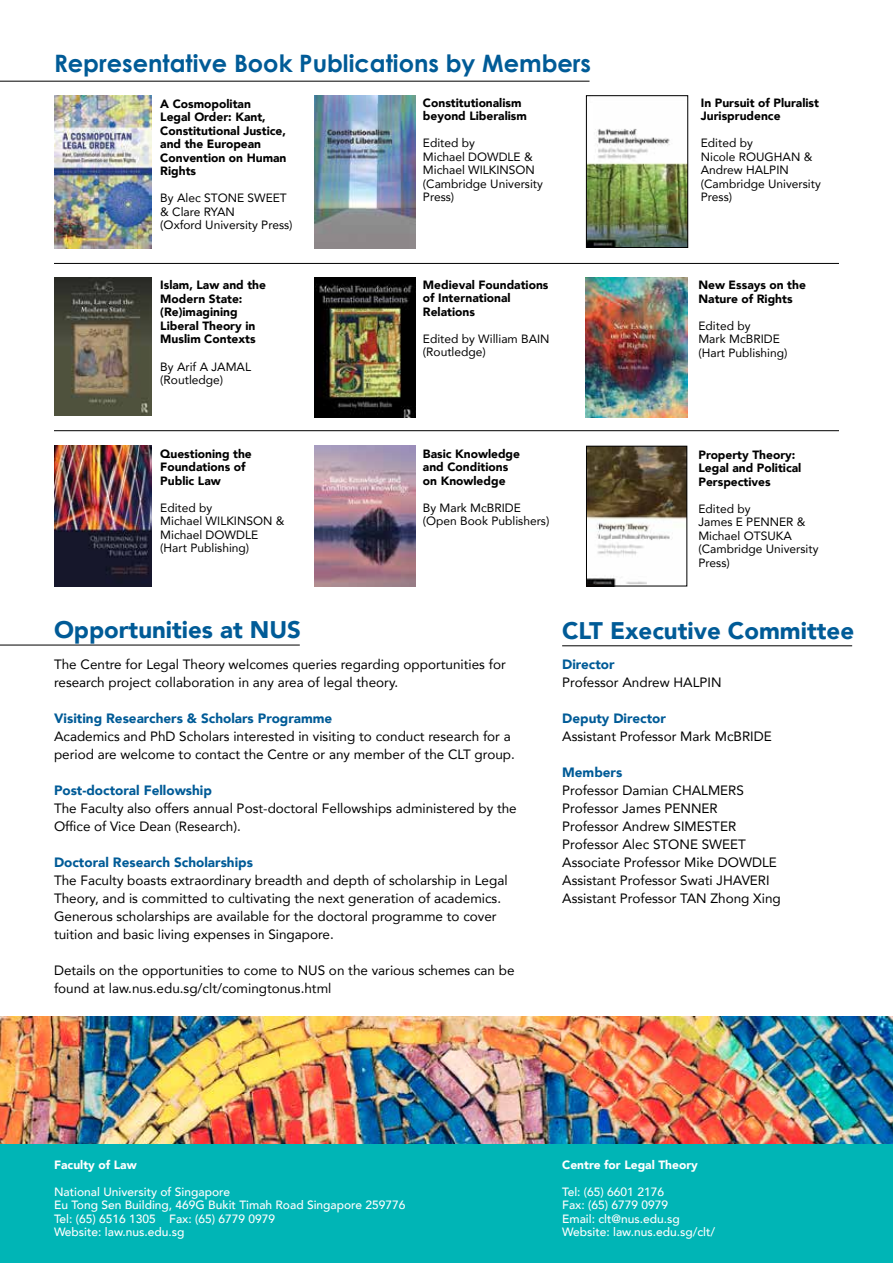
<style>
.page{position:relative;width:893px;height:1263px;background:#fff}
.page>*{position:absolute;margin:0;border:0;box-sizing:border-box;transform-origin:0 0}
.t1{font:700 24px "Century Gothic";color:#005b97}
.t2{font:900 24px "Avenir";color:#005b97}
.t3{font:13.5px/18px "Avenir";color:#000}
.t4{font:900 13.5px "Avenir";color:#005b97}
.t5{font:900 12px/13.5px "Avenir";color:#000}
.t6{font:12px/13.5px "Avenir";color:#000}
.t7{font:500 12px/13.5px "Avenir";color:#fff}
.t8{font:900 12px "Avenir";color:#fff}
</style>
<div class="page">
<div style="left:0;top:1144px;width:893px;height:119px;background:#00b5b6"></div>
<img style="left:0;top:1017px;width:893px;height:127px">
<hr style="left:0;top:81px;width:589px;height:1px;background:#000">
<hr style="left:54px;top:263px;width:785px;height:1px;background:#000">
<hr style="left:54px;top:430px;width:785px;height:1px;background:#000">
<hr style="left:0;top:645px;width:300px;height:1px;background:#000">
<hr style="left:562px;top:645px;width:290px;height:1px;background:#000">
<img style="left:54px;top:96px;width:97px;height:153px">
<img style="left:54px;top:277px;width:97px;height:139px">
<img style="left:54px;top:446px;width:97px;height:140px">
<img style="left:315px;top:96px;width:101px;height:153px">
<img style="left:314px;top:277px;width:102px;height:140px">
<img style="left:315px;top:446px;width:101px;height:140px">
<img style="left:588px;top:128px;width:98px;height:118px">
<div style="left:586px;top:95px;width:102px;height:153px;border:1px solid #000"></div>
<img style="left:586px;top:277px;width:102px;height:140px">
<img style="left:588px;top:448px;width:97px;height:136px">
<div style="left:586px;top:446px;width:101px;height:140px;border:1px solid #000"></div>
<h1 class="t1" style="left:54px;top:48px;width:539px">Representative Book Publications by Members</h1>
<p class="t5" style="left:160px;top:96px;width:128px">A Cosmopolitan<br>Legal Order: Kant,<br>Constitutional Justice, and the European<br>Convention on Human<br>Rights</p>
<p class="t6" style="left:160px;top:191px;width:134px">By Alec STONE SWEET &amp; Clare RYAN<br>(Oxford University Press)</p>
<p class="t5" style="left:160px;top:278px;width:107px">Islam, Law and the<br>Modern State: (Re)imagining<br>Liberal Theory in<br>Muslim Contexts</p>
<p class="t6" style="left:160px;top:359px;width:92px">By Arif A JAMAL (Routledge)</p>
<p class="t5" style="left:160px;top:447px;width:93px">Questioning the<br>Foundations of<br>Public Law</p>
<p class="t6" style="left:160px;top:500px;width:126px">Edited by<br>Michael WILKINSON &amp;<br>Michael DOWDLE (Hart Publishing)</p>
<p class="t5" style="left:423px;top:96px;width:106px">Constitutionalism beyond Liberalism</p>
<p class="t6" style="left:423px;top:136px;width:122px">Edited by<br>Michael DOWDLE &amp;<br>Michael WILKINSON (Cambridge University<br>Press)</p>
<p class="t5" style="left:423px;top:277px;width:127px">Medieval Foundations of International<br>Relations</p>
<p class="t6" style="left:423px;top:331px;width:128px">Edited by William BAIN (Routledge)</p>
<p class="t5" style="left:423px;top:447px;width:99px">Basic Knowledge and Conditions on Knowledge</p>
<p class="t6" style="left:423px;top:500px;width:128px">By Mark McBRIDE (Open Book Publishers)</p>
<p class="t5" style="left:701px;top:96px;width:120px">In Pursuit of Pluralist<br>Jurisprudence</p>
<p class="t6" style="left:701px;top:136px;width:122px">Edited by<br>Nicole ROUGHAN &amp;<br>Andrew HALPIN (Cambridge University<br>Press)</p>
<p class="t5" style="left:698px;top:278px;width:109px">New Essays on the<br>Nature of Rights</p>
<p class="t6" style="left:698px;top:319px;width:90px">Edited by<br>Mark McBRIDE (Hart Publishing)</p>
<p class="t5" style="left:698px;top:447px;width:104px">Property Theory:<br>Legal and Political<br>Perspectives</p>
<p class="t6" style="left:698px;top:501px;width:122px">Edited by<br>James E PENNER &amp;<br>Michael OTSUKA (Cambridge University<br>Press)</p>
<h1 class="t2" style="left:54px;top:609px;width:249px">Opportunities at NUS</h1>
<h1 class="t2" style="left:562px;top:610px;width:293px">CLT Executive Committee</h1>
<p class="t3" style="left:54px;top:655px;width:453px">The Centre for Legal Theory welcomes queries regarding opportunities for research project collaboration in any area of legal theory.</p>
<p class="t4" style="left:54px;top:707px;width:280px">Visiting Researchers &amp; Scholars Programme</p>
<p class="t3" style="left:54px;top:727px;width:462px">Academics and PhD Scholars interested in visiting to conduct research for a period are welcome to contact the Centre or any member of the CLT group.</p>
<p class="t4" style="left:54px;top:779px;width:159px">Post-doctoral Fellowship</p>
<p class="t3" style="left:54px;top:799px;width:464px">The Faculty also offers annual Post-doctoral Fellowships administered by the<br>Office of Vice Dean (Research).</p>
<p class="t4" style="left:54px;top:851px;width:200px">Doctoral Research Scholarships</p>
<p class="t3" style="left:54px;top:871px;width:455px">The Faculty boasts extraordinary breadth and depth of scholarship in Legal Theory, and is committed to cultivating the next generation of academics.<br>Generous scholarships are available for the doctoral programme to cover tuition and basic living expenses in Singapore.</p>
<p class="t3" style="left:54px;top:961px;width:462px">Details on the opportunities to come to NUS on the various schemes can be found at law.nus.edu.sg/clt/comingtonus.html</p>
<p class="t4" style="left:562px;top:653px;width:54px">Director</p>
<p class="t3" style="left:562px;top:673px;width:161px">Professor Andrew HALPIN</p>
<p class="t4" style="left:562px;top:707px;width:105px">Deputy Director</p>
<p class="t3" style="left:562px;top:727px;width:211px">Assistant Professor Mark McBRIDE</p>
<p class="t4" style="left:562px;top:761px;width:62px">Members</p>
<p class="t3" style="left:562px;top:781px;width:220px">Professor Damian CHALMERS<br>Professor James PENNER<br>Professor Andrew SIMESTER<br>Professor Alec STONE SWEET<br>Associate Professor Mike DOWDLE<br>Assistant Professor Swati JHAVERI<br>Assistant Professor TAN Zhong Xing</p>
<p class="t8" style="left:54px;top:1154px;width:84px">Faculty of Law</p>
<p class="t7" style="left:54px;top:1184px;width:353px">National University of Singapore<br>Eu Tong Sen Building, 469G Bukit Timah Road Singapore 259776<br>Tel: (65) 6516 1305 Fax: (65) 6779 0979<br>Website: law.nus.edu.sg</p>
<p class="t8" style="left:562px;top:1154px;width:137px">Centre for Legal Theory</p>
<p class="t7" style="left:562px;top:1184px;width:154px">Tel: (65) 6601 2176<br>Fax: (65) 6779 0979<br>Email: clt@nus.edu.sg<br>Website: law.nus.edu.sg/clt/</p>
</div>
